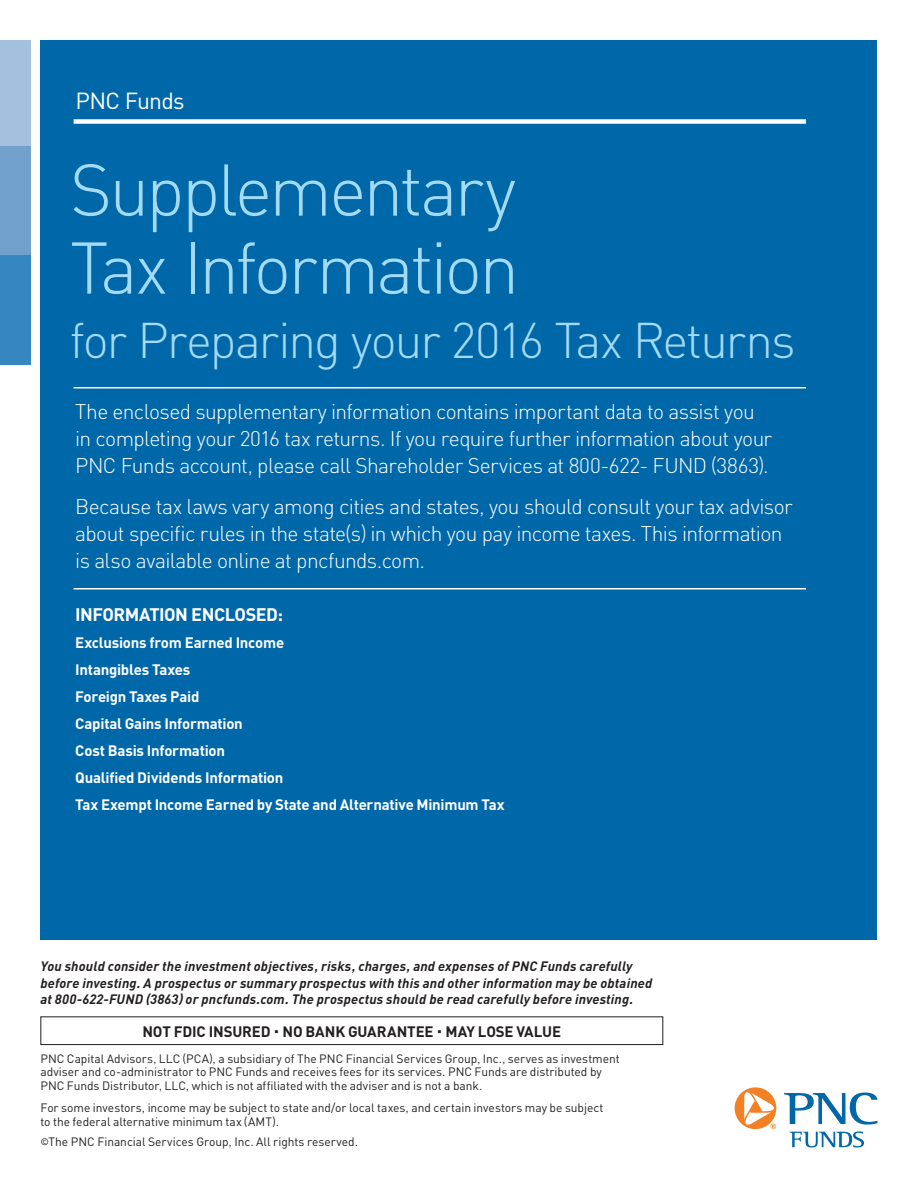
<style>
.page{position:relative;width:918px;height:1188px;background:#fff}
.page>*{position:absolute;margin:0;border:0;box-sizing:border-box;transform-origin:0 0}
.Paragraph_Style_1{font:300 72px/78px "PNC Sans";letter-spacing:-.045em;color:#a3dbf6}
.Paragraph_Style_1-2{font:300 49.5px "PNC Sans";letter-spacing:-.04em;color:#a3dbf6}
.Paragraph_Style_1-3{font:22.95px "PNC Sans";letter-spacing:-.03em;color:#fff}
.Paragraph_Style_1-4{font:300 21px/27px "PNC Sans";letter-spacing:-.03em;color:#fff}
.Paragraph_Style_1-5{font:700 18px "PNC Sans";letter-spacing:-.03em;color:#fff}
.Paragraph_Style_1-6{font:700 15px "PNC Sans";letter-spacing:-.015em;color:#fff}
.t1{font:700 15px "PNC Sans";letter-spacing:-.01em;color:#231f20}
.t2{font:italic 700 13.5px/16.5px "PNC Sans";letter-spacing:.01em;color:#231f20}
.t3{font:12px/13.5px "PNC Sans";letter-spacing:-.005em;color:#231f20}
</style>
<div class="page">
<div style="left:40px;top:40px;width:838px;height:900px;background:#0068a9"></div>
<div style="left:0;top:41px;width:31px;height:105px;background:#a5c0df"></div>
<div style="left:0;top:146px;width:31px;height:109px;background:#73a1ce"></div>
<div style="left:0;top:255px;width:31px;height:110px;background:#3687bf"></div>
<hr style="left:74px;top:387px;width:732px;height:1px;background:#fff">
<hr style="left:74px;top:588px;width:732px;height:2px;background:#fff">
<div style="left:74px;top:119px;width:732px;height:5px;background:#fff"></div>
<svg style="left:784px;top:1093px;width:93px;height:32px"></svg>
<svg style="left:735px;top:1087px;width:41px;height:42px"></svg>
<svg style="left:790px;top:1131px;width:74px;height:17px"></svg>
<div style="left:40px;top:1016px;width:623px;height:29px;border:1px solid #231f20"></div>
<p class="Paragraph_Style_1-3" style="left:75px;top:87px;width:111px">PNC Funds</p>
<p class="Paragraph_Style_1" style="left:70px;top:150px;width:451px">Supplementary<br>Tax Information</p>
<p class="Paragraph_Style_1-2" style="left:70px;top:310px;width:727px">for Preparing your 2016 Tax Returns</p>
<p class="Paragraph_Style_1-4" style="left:75px;top:398px;width:699px">The enclosed supplementary information contains important data to assist you in completing your 2016 tax returns. If you require further information about your<br>PNC Funds account, please call Shareholder Services at 800-622- FUND (3863).</p>
<p class="Paragraph_Style_1-4" style="left:75px;top:492px;width:719px">Because tax laws vary among cities and states, you should consult your tax advisor about specific rules in the state(s) in which you pay income taxes. This information is also available online at pncfunds.com.</p>
<p class="Paragraph_Style_1-5" style="left:75px;top:603px;width:210px">INFORMATION ENCLOSED:</p>
<p class="Paragraph_Style_1-6" style="left:75px;top:633px;width:211px">Exclusions from Earned Income</p>
<p class="Paragraph_Style_1-6" style="left:75px;top:660px;width:117px">Intangibles Taxes</p>
<p class="Paragraph_Style_1-6" style="left:75px;top:687px;width:126px">Foreign Taxes Paid</p>
<p class="Paragraph_Style_1-6" style="left:75px;top:714px;width:169px">Capital Gains Information</p>
<p class="Paragraph_Style_1-6" style="left:75px;top:741px;width:151px">Cost Basis Information</p>
<p class="Paragraph_Style_1-6" style="left:75px;top:768px;width:210px">Qualified Dividends Information</p>
<p class="Paragraph_Style_1-6" style="left:75px;top:795px;width:431px">Tax Exempt Income Earned by State and Alternative Minimum Tax</p>
<p class="t2" style="left:40px;top:958px;width:613px">You should consider the investment objectives, risks, charges, and expenses of PNC Funds carefully before investing. A prospectus or summary prospectus with this and other information may be obtained at 800-622-FUND (3863) or pncfunds.com. The prospectus should be read carefully before investing.</p>
<p class="t1" style="left:142px;top:1022px;width:420px">NOT FDIC INSURED • NO BANK GUARANTEE • MAY LOSE VALUE</p>
<p class="t3" style="left:40px;top:1052px;width:581px">PNC Capital Advisors, LLC (PCA), a subsidiary of The PNC Financial Services Group, Inc., serves as investment adviser and co-administrator to PNC Funds and receives fees for its services. PNC Funds are distributed by<br>PNC Funds Distributor, LLC, which is not affiliated with the adviser and is not a bank.</p>
<p class="t3" style="left:40px;top:1101px;width:565px">For some investors, income may be subject to state and/or local taxes, and certain investors may be subject to the federal alternative minimum tax (AMT).</p>
<p class="t3" style="left:40px;top:1135px;width:319px">©The PNC Financial Services Group, Inc. All rights reserved.</p>
</div>
